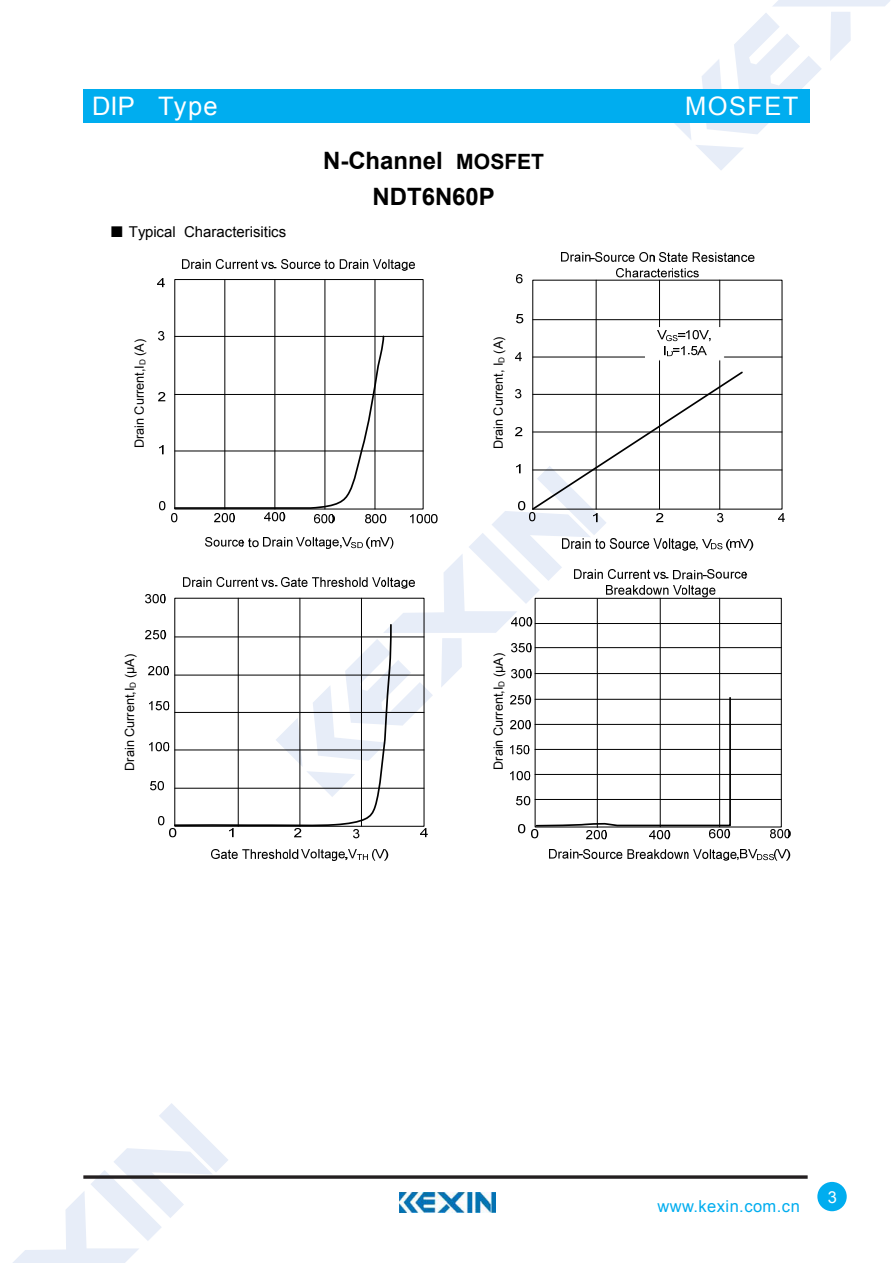
<style>
.page{position:relative;width:893px;height:1263px;background:#fff}
.page>*{position:absolute;margin:0;border:0;box-sizing:border-box;transform-origin:0 0}
.t1{font:25.5px "Arial";letter-spacing:.055em;color:#fff}
.t2{font:700 24px/35.8px "Arial";color:#000;text-align:center}
.t3{font:16.5px "Arial";letter-spacing:.025em;color:#00adef}
.t4{font:16.5px "Arial";color:#fff}
.t5{font:15px "Arial";color:#000}
.t6{font:12.75px "Arial";color:#000}
.s1{font-family:"Sim Sun"}
.s2{font-size:21px}
</style>
<div class="page">
<svg style="left:674px;top:0;width:216px;height:170px"></svg>
<svg style="left:13px;top:1103px;width:215px;height:160px"></svg>
<div style="left:83px;top:89px;width:726px;height:34px;background:#00adef"></div>
<svg style="left:83px;top:1175px;width:725px;height:4px;background:#433f40"></svg>
<div style="left:817px;top:1182px;width:30px;height:29px;background:#00adef;border-radius:50%"></div>
<img style="left:400px;top:1193px;width:95px;height:20px">
<img style="left:171px;top:513px;width:2px;height:9px">
<img style="left:159px;top:501px;width:7px;height:10px">
<img style="left:183px;top:260px;width:90px;height:9px">
<img style="left:281px;top:260px;width:134px;height:11px">
<img style="left:158px;top:279px;width:7px;height:62px">
<img style="left:516px;top:275px;width:7px;height:48px">
<img style="left:517px;top:315px;width:6px;height:9px">
<img style="left:561px;top:253px;width:29px;height:27px">
<img style="left:595px;top:253px;width:59px;height:9px">
<img style="left:659px;top:253px;width:95px;height:9px">
<img style="left:616px;top:268px;width:83px;height:12px">
<img style="left:744px;top:539px;width:5px;height:37px">
<img style="left:750px;top:539px;width:3px;height:59px">
<img style="left:778px;top:513px;width:7px;height:9px">
<hr style="left:659px;top:280px;width:1px;height:229px;background:#000">
<hr style="left:533px;top:357px;width:249px;height:1px;background:#000">
<hr style="left:533px;top:394px;width:249px;height:1px;background:#000">
<hr style="left:533px;top:470px;width:249px;height:1px;background:#000">
<hr style="left:596px;top:280px;width:1px;height:229px;background:#000">
<hr style="left:533px;top:319px;width:249px;height:1px;background:#000">
<hr style="left:719px;top:280px;width:1px;height:229px;background:#000">
<hr style="left:533px;top:432px;width:249px;height:1px;background:#000">
<div style="left:645px;top:327px;width:79px;height:33px;background:#fff"></div>
<img style="left:658px;top:331px;width:8px;height:4px">
<img style="left:679px;top:333px;width:6px;height:2px">
<img style="left:687px;top:331px;width:21px;height:4px">
<hr style="left:325px;top:280px;width:1px;height:229px;background:#000">
<hr style="left:275px;top:280px;width:1px;height:229px;background:#000">
<hr style="left:225px;top:280px;width:1px;height:229px;background:#000">
<hr style="left:375px;top:280px;width:1px;height:229px;background:#000">
<img style="left:159px;top:393px;width:6px;height:54px">
<img style="left:230px;top:828px;width:3px;height:10px">
<img style="left:170px;top:828px;width:6px;height:10px">
<img style="left:158px;top:816px;width:6px;height:10px">
<img style="left:212px;top:849px;width:83px;height:10px">
<img style="left:302px;top:850px;width:42px;height:11px">
<img style="left:348px;top:850px;width:5px;height:9px">
<img style="left:362px;top:855px;width:5px;height:5px">
<img style="left:372px;top:850px;width:3px;height:11px">
<img style="left:375px;top:850px;width:9px;height:11px">
<img style="left:385px;top:850px;width:3px;height:11px">
<img style="left:148px;top:666px;width:18px;height:10px">
<img style="left:150px;top:781px;width:14px;height:10px">
<img style="left:150px;top:742px;width:19px;height:10px">
<img style="left:149px;top:667px;width:20px;height:44px">
<img style="left:146px;top:594px;width:20px;height:46px">
<img style="left:744px;top:570px;width:3px;height:28px">
<img style="left:532px;top:830px;width:6px;height:9px">
<img style="left:518px;top:828px;width:8px;height:6px">
<img style="left:549px;top:850px;width:29px;height:9px">
<img style="left:583px;top:849px;width:153px;height:10px">
<img style="left:741px;top:850px;width:16px;height:9px">
<img style="left:757px;top:854px;width:13px;height:7px">
<img style="left:710px;top:830px;width:20px;height:31px">
<hr style="left:535px;top:699px;width:246px;height:1px;background:#000">
<hr style="left:535px;top:724px;width:246px;height:1px;background:#000">
<hr style="left:535px;top:749px;width:246px;height:1px;background:#000">
<hr style="left:535px;top:774px;width:246px;height:1px;background:#000">
<hr style="left:535px;top:799px;width:246px;height:1px;background:#000">
<hr style="left:535px;top:647px;width:246px;height:1px;background:#000">
<hr style="left:535px;top:673px;width:246px;height:1px;background:#000">
<img style="left:587px;top:830px;width:20px;height:29px">
<img style="left:650px;top:830px;width:21px;height:29px">
<svg style="left:173px;top:335px;width:571px;height:493px"></svg>
<hr style="left:719px;top:598px;width:1px;height:229px;background:#000">
<img style="left:770px;top:830px;width:20px;height:31px">
<hr style="left:535px;top:623px;width:246px;height:1px;background:#000">
<img style="left:512px;top:673px;width:20px;height:25px">
<img style="left:511px;top:618px;width:21px;height:55px">
<img style="left:295px;top:829px;width:6px;height:30px">
<img style="left:420px;top:829px;width:7px;height:9px">
<img style="left:353px;top:829px;width:7px;height:31px">
<h1 class="t1" style="left:92px;top:89px;width:127px">DIP Type</h1>
<p class="t5" style="left:110px;top:222px;width:178px"><span class="s1">■</span> Typical Characterisitics</p>
<h2 class="t2" style="left:323px;top:143px;width:223px">N-Channel <span class="s2">MOSFET<br></span>NDT6N60P</h2>
<p class="t6" style="left:131px;top:448px;width:111px;rotate:-90deg">Drain Current,I<sub>D</sub> (A)</p>
<p class="t6" style="left:490px;top:449px;width:114px;rotate:-90deg">Drain Current, I<sub>D</sub> (A)</p>
<p class="t6" style="left:121px;top:771px;width:118px;rotate:-90deg">Drain Current,I<sub>D</sub> (µA)</p>
<p class="t6" style="left:490px;top:770px;width:118px;rotate:-90deg">Drain Current,I<sub>D</sub> (µA)</p>
<h1 class="t1" style="left:685px;top:89px;width:115px">MOSFET</h1>
<p class="t3" style="left:657px;top:1196px;width:144px">www.kexin.com.cn</p>
<p class="t4" style="left:828px;top:1186px;width:11px">3</p>
</div>
